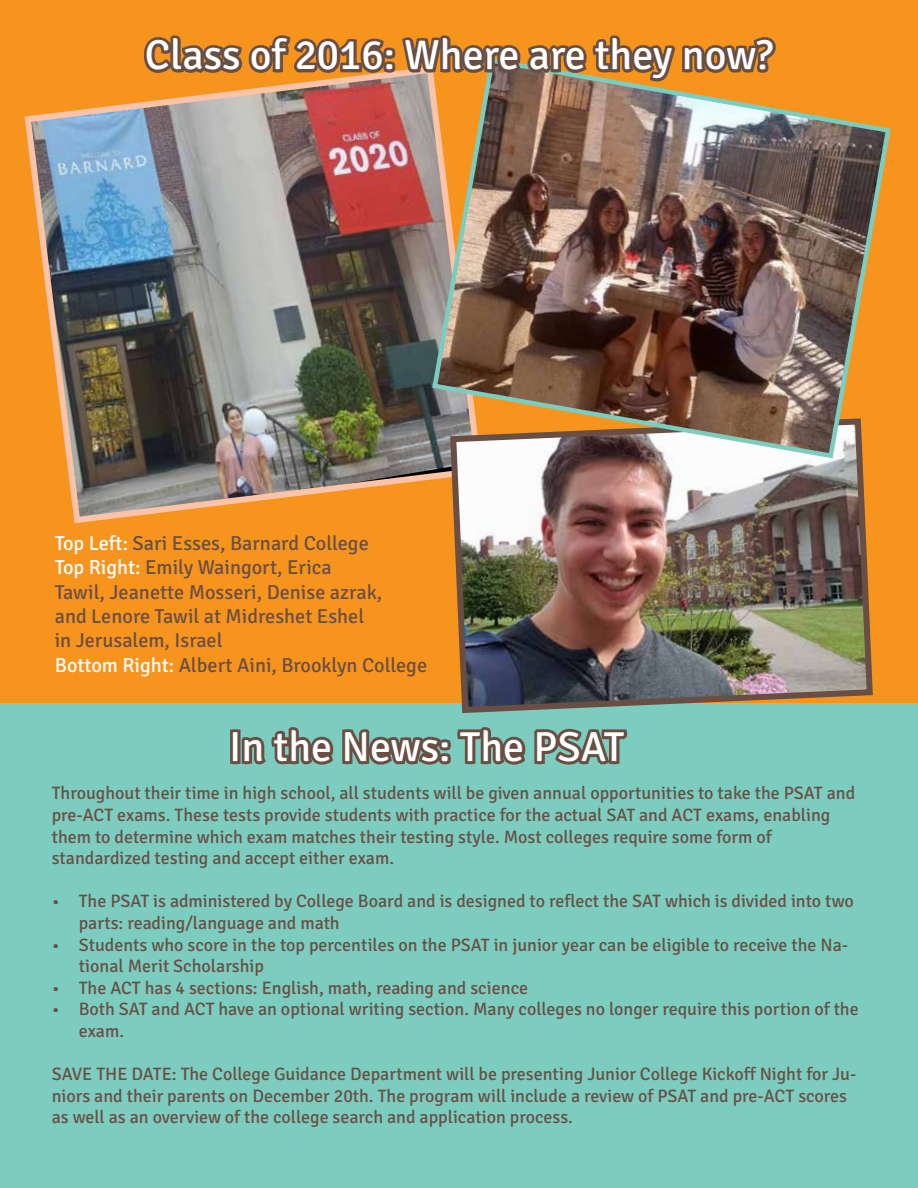
<style>
.page{position:relative;width:918px;height:1188px;background:#fff}
.page>*{position:absolute;margin:0;border:0;box-sizing:border-box;transform-origin:0 0}
.t1{font:42px "Signika";color:#fff}
.t2{font:20.25px/24.3px "Signika";color:#694f43}
.t3{font:18px/21.6px "Signika";color:#694f43}
.s1{color:#fff}
</style>
<div class="page">
<div style="left:0;top:0;width:917px;height:1188px;background:#f7941e"></div>
<div style="left:0;top:704px;width:917px;height:484px;background:#7cccbf"></div>
<svg style="left:917px;top:703px;width:1px;height:485px"></svg>
<img style="left:24px;top:85px;width:423px;height:439px">
<img style="left:447px;top:461px;width:429px;height:252px">
<img style="left:430px;top:85px;width:461px;height:376px">
<svg style="left:230px;top:727px;width:398px;height:38px"></svg>
<svg style="left:143px;top:35px;width:633px;height:50px"></svg>
<h1 class="t1" style="left:145px;top:31px;width:630px">Class of 2016: Where are they now?</h1>
<p class="t2" style="left:55px;top:531px;width:374px"><span class="s1">Top Left:</span> Sari Esses, Barnard College<br><span class="s1">Top Right:</span> Emily Waingort, Erica<br>Tawil, Jeanette Mosseri, Denise azrak,<br>and Lenore Tawil at Midreshet Eshel<br>in Jerusalem, Israel<br><span class="s1">Bottom Right:</span> Albert Aini, Brooklyn College</p>
<h1 class="t1" style="left:229px;top:723px;width:397px">In the News: The PSAT</h1>
<p class="t3" style="left:52px;top:783px;width:805px">Throughout their time in high school, all students will be given annual opportunities to take the PSAT and pre-ACT exams. These tests provide students with practice for the actual SAT and ACT exams, enabling them to determine which exam matches their testing style. Most colleges require some form of standardized testing and accept either exam.</p>
<p class="t3" style="left:79px;top:891px;width:777px;text-indent:-27px">• The PSAT is administered by College Board and is designed to reflect the SAT which is divided into two parts: reading/language and math</p>
<p class="t3" style="left:79px;top:934px;width:771px;text-indent:-27px">• Students who score in the top percentiles on the PSAT in junior year can be eligible to receive the Na&shy;tional Merit Scholarship</p>
<p class="t3" style="left:52px;top:977px;width:478px">• The ACT has 4 sections: English, math, reading and science</p>
<p class="t3" style="left:79px;top:999px;width:782px;text-indent:-27px">• Both SAT and ACT have an optional writing section. Many colleges no longer require this portion of the exam.</p>
<p class="t3" style="left:52px;top:1064px;width:806px">SAVE THE DATE: The College Guidance Department will be presenting Junior College Kickoff Night for Ju&shy;niors and their parents on December 20th. The program will include a review of PSAT and pre-ACT scores as well as an overview of the college search and application process.</p>
</div>
